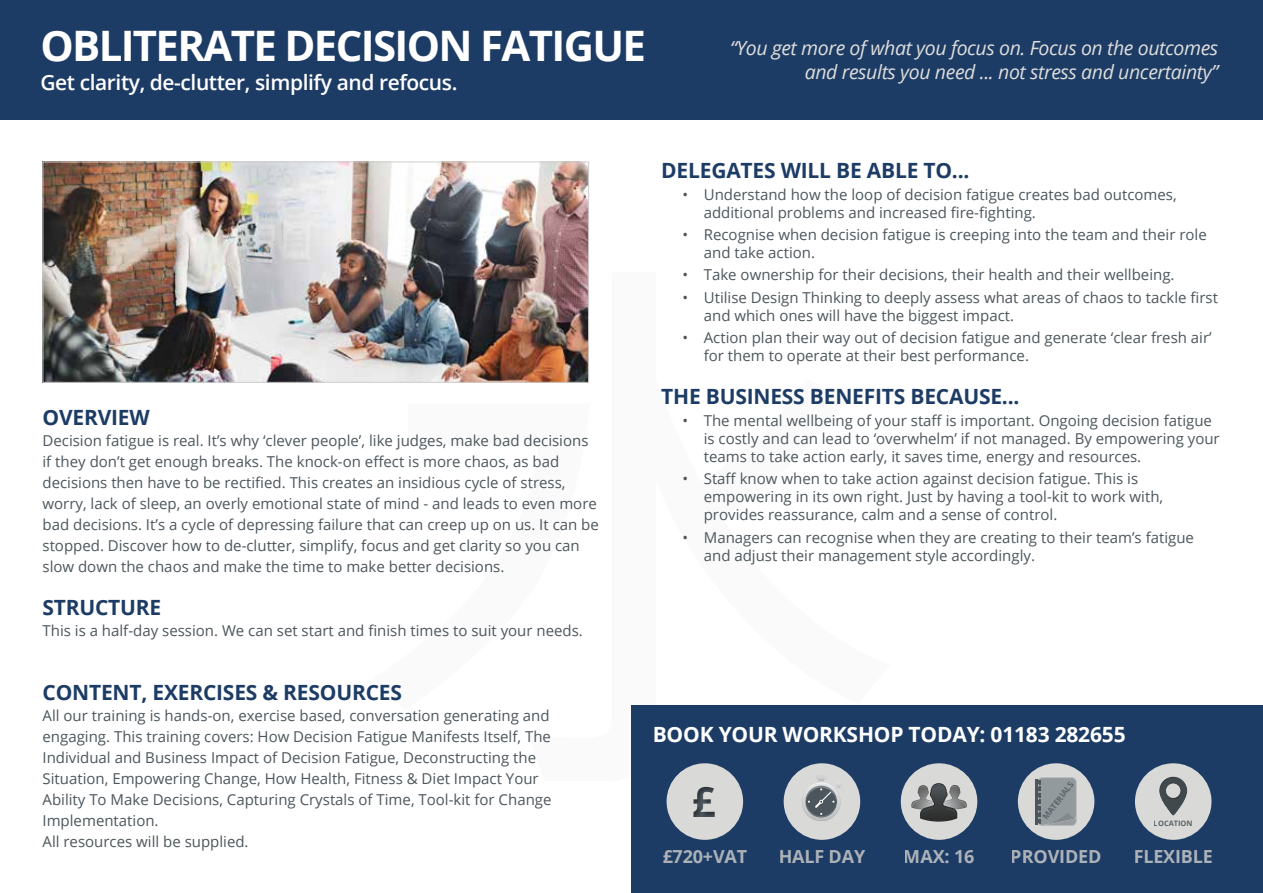
<style>
.page{position:relative;width:1263px;height:893px;background:#fff}
.page>*{position:absolute;margin:0;border:0;box-sizing:border-box;transform-origin:0 0}
.t1{font:700 42px "Open Sans";letter-spacing:-.04em;color:#fff}
.t2{font:700 42px "Open Sans";color:#4c565c}
.t3{font:700 21px "Open Sans";letter-spacing:-.01em;color:#1d3c65}
.t4{font:600 21px "Open Sans";letter-spacing:-.02em;color:#fff}
.t5{font:700 21px "Open Sans";letter-spacing:-.01em;color:#fff}
.t6{font:italic 19.5px/23.4px "Open Sans";letter-spacing:-.02em;color:#dededc;text-align:right}
.t7{font:700 18px "Open Sans";letter-spacing:-.01em;color:#d0cfcd}
.t8{font:15px/21px "Open Sans";color:#4c565c}
.t9{font:700 8.25px "Open Sans";color:#4c565c}
.t10{font:700 7.5px "Open Sans";letter-spacing:-.01em;color:#4c565c}
</style>
<div class="page">
<div style="left:0;top:0;width:1263px;height:119px;background:#1d3c65"></div>
<img style="left:45px;top:164px;width:542px;height:217px">
<div style="left:43px;top:162px;width:546px;height:221px;border:1px solid #d0cfcd"></div>
<div style="left:631px;top:706px;width:632px;height:187px;background:#1d3c65"></div>
<div style="left:901px;top:763px;width:76px;height:77px;background:#d9d9d7;border-radius:50%"></div>
<svg style="left:912px;top:783px;width:53px;height:39px"></svg>
<div style="left:784px;top:763px;width:76px;height:77px;background:#d9d9d7;border-radius:50%"></div>
<img style="left:802px;top:802px;width:29px;height:19px">
<img style="left:805px;top:802px;width:28px;height:16px">
<svg style="left:806px;top:778px;width:35px;height:39px"></svg>
<div style="left:1018px;top:763px;width:76px;height:77px;background:#d9d9d7;border-radius:50%"></div>
<hr style="left:1035px;top:779px;width:2px;height:45px;background:#4c565c">
<svg style="left:1037px;top:777px;width:40px;height:49px"></svg>
<div style="left:1135px;top:763px;width:76px;height:77px;background:#d9d9d7;border-radius:50%"></div>
<div style="left:1158px;top:777px;width:30px;height:39px;background:#000;opacity:.4"></div>
<div style="left:666px;top:763px;width:77px;height:77px;background:#d9d9d7;border-radius:50%"></div>
<div style="left:664px;top:770px;width:108px;height:62px;background:#000;opacity:.4"></div>
<h1 class="t1" style="left:40px;top:16px;width:607px">OBLITERATE DECISION FATIGUE</h1>
<h2 class="t4" style="left:40px;top:68px;width:419px">Get clarity, de-clutter, simplify and refocus.</h2>
<h3 class="t6" style="left:730px;top:36px;width:490px">“You get more of what you focus on. Focus on the outcomes and results you need ... not stress and uncertainty”</h3>
<h2 class="t3" style="left:43px;top:403px;width:109px">OVERVIEW</h2>
<p class="t8" style="left:43px;top:430px;width:558px">Decision fatigue is real. It’s why ‘clever people’, like judges, make bad decisions if they don’t get enough breaks. The knock-on effect is more chaos, as bad decisions then have to be rectified. This creates an insidious cycle of stress, worry, lack of sleep, an overly emotional state of mind - and leads to even more bad decisions. It’s a cycle of depressing failure that can creep up on us. It can be stopped. Discover how to de-clutter, simplify, focus and get clarity so you can slow down the chaos and make the time to make better decisions.</p>
<h2 class="t3" style="left:43px;top:593px;width:120px">STRUCTURE</h2>
<p class="t8" style="left:43px;top:620px;width:542px">This is a half-day session. We can set start and finish times to suit your needs.</p>
<h2 class="t3" style="left:43px;top:678px;width:361px">CONTENT, EXERCISES &amp; RESOURCES</h2>
<p class="t8" style="left:43px;top:705px;width:510px">All our training is hands-on, exercise based, conversation generating and engaging. This training covers: How Decision Fatigue Manifests Itself, The Individual and Business Impact of Decision Fatigue, Deconstructing the Situation, Empowering Change, How Health, Fitness &amp; Diet Impact Your Ability To Make Decisions, Capturing Crystals of Time, Tool-kit for Change Implementation.<br>All resources will be supplied.</p>
<h2 class="t3" style="left:661px;top:155px;width:310px">DELEGATES WILL BE ABLE TO...</h2>
<p class="t8" style="left:704px;top:185px;width:474px;line-height:18px;text-indent:-21px">• Understand how the loop of decision fatigue creates bad outcomes, additional problems and increased fire-fighting.</p>
<p class="t8" style="left:704px;top:225px;width:504px;line-height:18px;text-indent:-21px">• Recognise when decision fatigue is creeping into the team and their role and take action.</p>
<p class="t8" style="left:682px;top:264px;width:493px">• Take ownership for their decisions, their health and their wellbeing.</p>
<p class="t8" style="left:704px;top:288px;width:516px;line-height:18px;text-indent:-21px">• Utilise Design Thinking to deeply assess what areas of chaos to tackle first and which ones will have the biggest impact.</p>
<p class="t8" style="left:704px;top:328px;width:509px;line-height:18px;text-indent:-21px">• Action plan their way out of decision fatigue and generate ‘clear fresh air’ for them to operate at their best performance.</p>
<h2 class="t3" style="left:661px;top:381px;width:360px">THE BUSINESS BENEFITS BECAUSE...</h2>
<p class="t8" style="left:704px;top:411px;width:517px;line-height:18px;text-indent:-21px">• The mental wellbeing of your staff is important. Ongoing decision fatigue is costly and can lead to ‘overwhelm’ if not managed. By empowering your teams to take action early, it saves time, energy and resources.</p>
<p class="t8" style="left:704px;top:470px;width:461px;line-height:18px;text-indent:-21px">• Staff know when to take action against decision fatigue. This is empowering in its own right. Just by having a tool-kit to work with, provides reassurance, calm and a sense of control.</p>
<p class="t8" style="left:704px;top:528px;width:492px;line-height:18px;text-indent:-21px">• Managers can recognise when they are creating to their team’s fatigue and adjust their management style accordingly.</p>
<h2 class="t5" style="left:653px;top:720px;width:474px">BOOK YOUR WORKSHOP TODAY: 01183 282655</h2>
<h1 class="t2" style="left:692px;top:772px;width:25px">£</h1>
<p class="t7" style="left:662px;top:844px;width:86px">£720+VAT</p>
<p class="t9" style="left:1040px;top:815px;width:47px;rotate:-53deg">MATERIALS</p>
<p class="t7" style="left:779px;top:844px;width:88px">HALF DAY</p>
<p class="t7" style="left:904px;top:844px;width:72px">MAX: 16</p>
<p class="t7" style="left:1011px;top:844px;width:92px">PROVIDED</p>
<p class="t10" style="left:1154px;top:818px;width:40px">LOCATION</p>
<p class="t7" style="left:1134px;top:844px;width:81px">FLEXIBLE</p>
</div>
